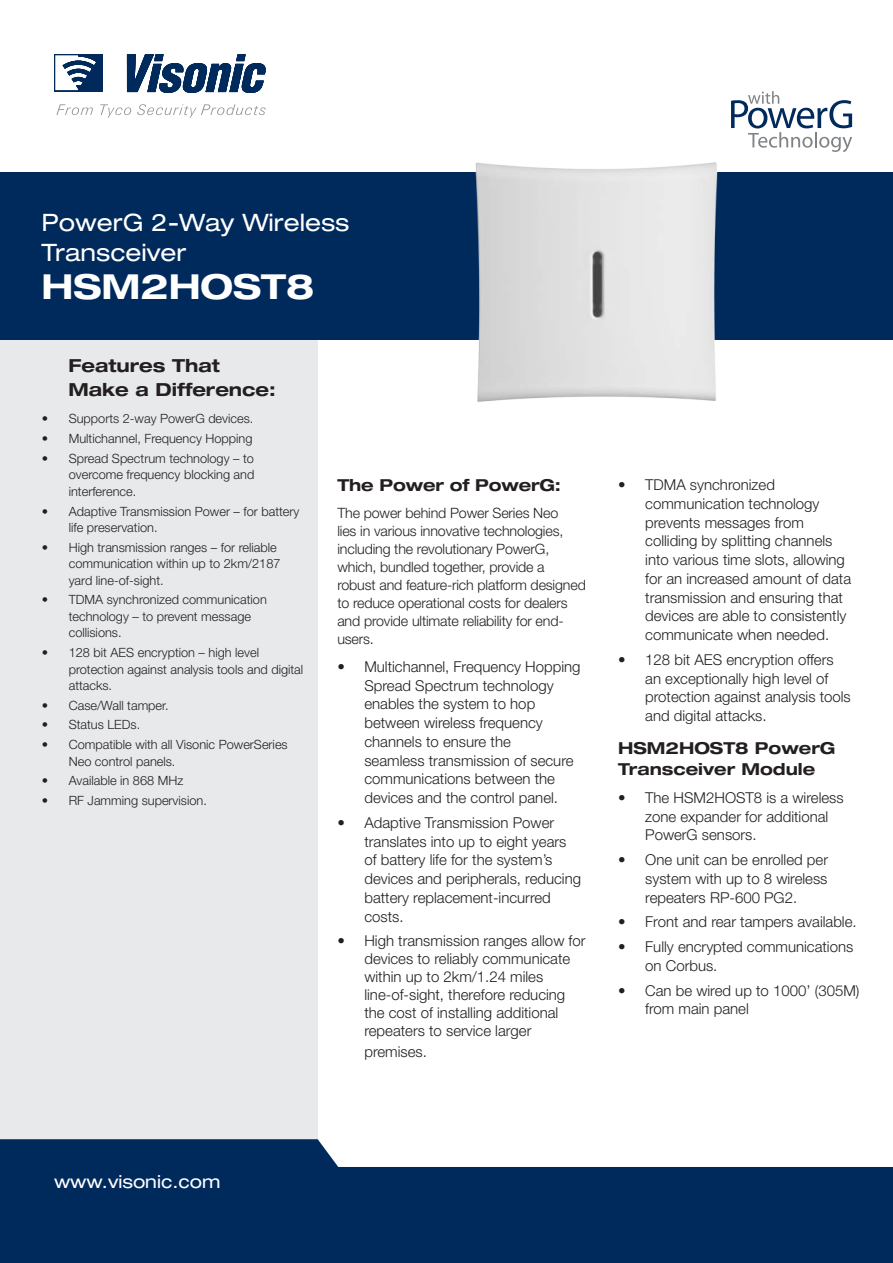
<style>
.page{position:relative;width:893px;height:1263px;background:#fff}
.page>*{position:absolute;margin:0;border:0;box-sizing:border-box;transform-origin:0 0}
.t1{font:700 expanded 34.5px "Helvetica Neue LT Std";color:#fff}
.t2{font:expanded 24px/30px "Helvetica Neue LT Std";color:#fff}
.t3{font:700 expanded 18px/24px "Helvetica Neue LT Std";color:#231f20}
.t4{font:expanded 18px "Helvetica Neue LT Pro";color:#fff}
.t5{font:700 expanded 16.5px/21px "Helvetica Neue LT Std";color:#231f20}
.t6{font:300 15px/18.8px "Helvetica Neue LT Pro";color:#231f20}
.t7{font:300 14.25px/18px "Helvetica Neue LT Pro";letter-spacing:-.01em;color:#231f20}
.t8{font:300 12.75px/16.5px "Helvetica Neue LT Std";color:#231f20}
</style>
<div class="page">
<div style="left:0;top:199px;width:318px;height:1053px;background:#e7e9ea"></div>
<svg style="left:0;top:1139px;width:893px;height:124px;background:#244773"></svg>
<div style="left:0;top:172px;width:893px;height:168px;background:#00295c"></div>
<svg style="left:54px;top:54px;width:212px;height:39px"></svg>
<svg style="left:56px;top:104px;width:37px;height:11px"></svg>
<svg style="left:100px;top:104px;width:31px;height:14px"></svg>
<svg style="left:137px;top:104px;width:129px;height:14px"></svg>
<svg style="left:731px;top:91px;width:121px;height:61px"></svg>
<img style="left:475px;top:147px;width:268px;height:255px">
<h2 class="t2" style="left:41px;top:207px;width:310px">PowerG 2-Way Wireless<br>Transceiver</h2>
<h1 class="t1" style="left:41px;top:265px;width:274px">HSM2HOST8</h1>
<p class="t8" style="left:42px;top:410px;width:8px">•</p>
<p class="t8" style="left:42px;top:430px;width:8px">•</p>
<p class="t8" style="left:42px;top:450px;width:8px">•</p>
<p class="t8" style="left:42px;top:502px;width:8px">•</p>
<p class="t8" style="left:42px;top:539px;width:8px">•</p>
<p class="t8" style="left:42px;top:591px;width:8px">•</p>
<p class="t8" style="left:42px;top:644px;width:8px">•</p>
<p class="t8" style="left:42px;top:697px;width:8px">•</p>
<p class="t8" style="left:42px;top:716px;width:8px">•</p>
<p class="t8" style="left:42px;top:736px;width:8px">•</p>
<p class="t8" style="left:42px;top:772px;width:8px">•</p>
<p class="t8" style="left:42px;top:792px;width:8px">•</p>
<p class="t3" style="left:68px;top:353px;width:209px">Features That<br>Make a Difference:</p>
<p class="t8" style="left:69px;top:410px;width:186px">Supports 2-way PowerG devices.</p>
<p class="t8" style="left:69px;top:430px;width:185px">Multichannel, Frequency Hopping</p>
<p class="t8" style="left:69px;top:450px;width:187px">Spread Spectrum technology – to</p>
<p class="t8" style="left:69px;top:466px;width:187px">overcome frequency blocking and interference.</p>
<p class="t8" style="left:69px;top:502px;width:232px">Adaptive Transmission Power – for battery</p>
<p class="t8" style="left:69px;top:517px;width:210px;line-height:19.6px">life preservation.<br>High transmission ranges – for reliable</p>
<p class="t8" style="left:69px;top:555px;width:213px">communication within up to 2km/2187 yard line-of-sight.</p>
<p class="t8" style="left:69px;top:591px;width:200px">TDMA synchronized communication</p>
<p class="t8" style="left:69px;top:608px;width:184px">technology – to prevent message collisions.</p>
<p class="t8" style="left:69px;top:644px;width:192px">128 bit AES encryption – high level</p>
<p class="t8" style="left:69px;top:660px;width:236px">protection against analysis tools and digital attacks.</p>
<p class="t8" style="left:69px;top:697px;width:101px">Case/Wall tamper.</p>
<p class="t8" style="left:69px;top:716px;width:73px">Status LEDs.</p>
<p class="t8" style="left:69px;top:736px;width:221px">Compatible with all Visonic PowerSeries</p>
<p class="t8" style="left:69px;top:751px;width:116px;line-height:19.6px">Neo control panels.<br>Available in 868 MHz</p>
<p class="t8" style="left:69px;top:792px;width:140px">RF Jamming supervision.</p>
<p class="t5" style="left:337px;top:474px;width:225px">The Power of PowerG:</p>
<p class="t7" style="left:337px;top:504px;width:250px">The power behind Power Series Neo<br>lies in various innovative technologies, including the revolutionary PowerG, which, bundled together, provide a robust and feature-rich platform designed to reduce operational costs for dealers</p>
<p class="t7" style="left:337px;top:630px;width:38px">users.</p>
<p class="t7" style="left:337px;top:612px;width:228px">and provide ultimate reliability for end-</p>
<p class="t6" style="left:364px;top:657px;width:218px">Multichannel, Frequency Hopping</p>
<p class="t6" style="left:337px;top:657px;width:9px">•</p>
<p class="t6" style="left:337px;top:813px;width:9px">•</p>
<p class="t6" style="left:337px;top:931px;width:9px">•</p>
<p class="t6" style="left:364px;top:676px;width:211px">Spread Spectrum technology enables the system to hop between wireless frequency channels to ensure the seamless transmission of secure communications between the devices and the control panel.</p>
<p class="t6" style="left:364px;top:813px;width:191px">Adaptive Transmission Power</p>
<p class="t6" style="left:364px;top:832px;width:218px">translates into up to eight years of battery life for the system s’ devices and peripherals, reducing battery replacement-incurred costs.</p>
<p class="t6" style="left:364px;top:931px;width:223px">High transmission ranges allow for</p>
<p class="t6" style="left:364px;top:949px;width:207px;line-height:18px">devices to reliably communicate within up to 2km/1.24 miles line-of-sight, therefore reducing the cost of installing additional repeaters to service larger</p>
<p class="t6" style="left:364px;top:1042px;width:64px">premises.</p>
<p class="t6" style="left:618px;top:475px;width:9px">•</p>
<p class="t6" style="left:618px;top:650px;width:9px">•</p>
<p class="t6" style="left:645px;top:475px;width:131px">TDMA synchronized</p>
<p class="t6" style="left:645px;top:494px;width:207px">communication technology prevents messages from colliding by splitting channels into various time slots, allowing for an increased amount of data transmission and ensuring that devices are able to consistently communicate when needed.</p>
<p class="t6" style="left:645px;top:650px;width:190px">128 bit AES encryption offers</p>
<p class="t6" style="left:645px;top:668px;width:207px">an exceptionally high level of protection against analysis tools and digital attacks.</p>
<p class="t5" style="left:618px;top:737px;width:219px">HSM2HOST8 PowerG<br>Transceiver Module</p>
<p class="t6" style="left:645px;top:788px;width:200px">The HSM2HOST is8 a wireless</p>
<p class="t6" style="left:618px;top:788px;width:9px">•</p>
<p class="t6" style="left:618px;top:850px;width:9px">•</p>
<p class="t6" style="left:618px;top:912px;width:9px">•</p>
<p class="t6" style="left:618px;top:937px;width:9px">•</p>
<p class="t6" style="left:618px;top:980px;width:9px">•</p>
<p class="t6" style="left:645px;top:806px;width:185px">zone expander for additional<br>PowerG sensors.</p>
<p class="t6" style="left:645px;top:850px;width:184px">One unit can be enrolled per</p>
<p class="t6" style="left:645px;top:869px;width:184px">system with up to 8 wireless repeaters RP-600 PG2.</p>
<p class="t6" style="left:645px;top:912px;width:213px">Front and rear tampers available.</p>
<p class="t6" style="left:645px;top:937px;width:210px">Fully encrypted communications</p>
<p class="t6" style="left:645px;top:953px;width:216px;line-height:24.8px">on Corbus.<br>Can be wired up to 1000’ (305M(</p>
<p class="t6" style="left:645px;top:999px;width:105px">from main panel</p>
<p class="t4" style="left:54px;top:1171px;width:168px">www.visonic.com</p>
</div>
